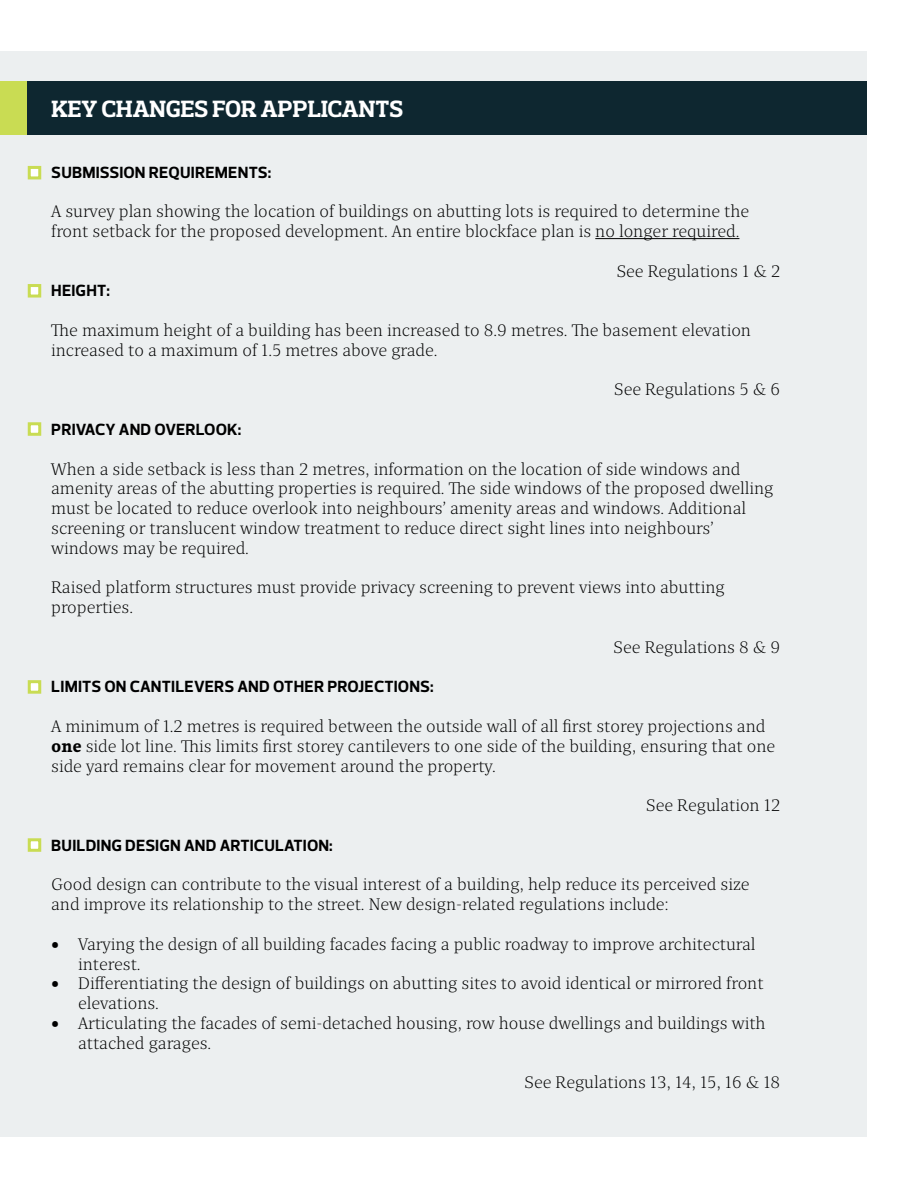
<style>
.page{position:relative;width:918px;height:1188px;background:#fff}
.page>*{position:absolute;margin:0;border:0;box-sizing:border-box;transform-origin:0 0}
.t1{font:700 24px "Prelo Slab";letter-spacing:.005em;color:#fff}
.t2{font:300 16.5px/19.8px "Quercus 10";color:#000}
.t3{font:700 16.5px "Prelo";letter-spacing:.015em;color:#000}
.s1{font-weight:700}
</style>
<div class="page">
<div style="left:0;top:51px;width:867px;height:1086px;background:#eceff0"></div>
<div style="left:0;top:81px;width:867px;height:54px;background:#0e2730"></div>
<hr style="left:595px;top:238px;width:144px;height:1px;background:#000">
<div style="left:0;top:81px;width:27px;height:54px;background:#c9dc53"></div>
<div style="left:28px;top:166px;width:13px;height:13px;background:#fff;border:3px solid #c9dc53"></div>
<div style="left:28px;top:284px;width:13px;height:14px;background:#fff;border:3px solid #c9dc53"></div>
<div style="left:28px;top:422px;width:13px;height:14px;background:#fff;border:3px solid #c9dc53"></div>
<div style="left:28px;top:680px;width:13px;height:14px;background:#fff;border:3px solid #c9dc53"></div>
<div style="left:28px;top:838px;width:13px;height:14px;background:#fff;border:3px solid #c9dc53"></div>
<h1 class="t1" style="left:51px;top:94px;width:354px">KEY CHANGES FOR APPLICANTS</h1>
<p class="t3" style="left:51px;top:162px;width:222px">SUBMISSION REQUIREMENTS:</p>
<p class="t2" style="left:51px;top:202px;width:699px">A survey plan showing the location of buildings on abutting lots is required to determine the front setback for the proposed development. An entire blockface plan is no longer required.</p>
<p class="t2" style="left:616px;top:261px;width:165px">See Regulations 1 &amp; 2</p>
<p class="t3" style="left:51px;top:281px;width:60px">HEIGHT:</p>
<p class="t2" style="left:51px;top:321px;width:701px">The maximum height of a building has been increased to 8.9 metres. The basement elevation increased to a maximum of 1.5 metres above grade.</p>
<p class="t2" style="left:614px;top:380px;width:168px">See Regulations 5 &amp; 6</p>
<p class="t3" style="left:51px;top:419px;width:191px">PRIVACY AND OVERLOOK:</p>
<p class="t2" style="left:51px;top:459px;width:724px">When a side setback is less than 2 metres, information on the location of side windows and amenity areas of the abutting properties is required. The side windows of the proposed dwelling must be located to reduce overlook into neighbours’ amenity areas and windows. Additional screening or translucent window treatment to reduce direct sight lines into neighbours’ windows may be required.</p>
<p class="t2" style="left:51px;top:578px;width:675px">Raised platform structures must provide privacy screening to prevent views into abutting properties.</p>
<p class="t2" style="left:613px;top:638px;width:168px">See Regulations 8 &amp; 9</p>
<p class="t3" style="left:51px;top:677px;width:384px">LIMITS ON CANTILEVERS AND OTHER PROJECTIONS:</p>
<p class="t2" style="left:51px;top:717px;width:725px">A minimum of 1.2 metres is required between the outside wall of all first storey projections and <span class="s1">one</span> side lot line. This limits first storey cantilevers to one side of the building, ensuring that one side yard remains clear for movement around the property.</p>
<p class="t2" style="left:646px;top:796px;width:136px">See Regulation 12</p>
<p class="t3" style="left:51px;top:835px;width:283px">BUILDING DESIGN AND ARTICULATION:</p>
<p class="t2" style="left:51px;top:875px;width:700px">Good design can contribute to the visual interest of a building, help reduce its perceived size and improve its relationship to the street. New design-related regulations include:</p>
<p class="t2" style="left:78px;top:935px;width:679px;text-indent:-27px">• Varying the design of all building facades facing a public roadway to improve architectural interest.</p>
<p class="t2" style="left:78px;top:974px;width:687px;text-indent:-27px">• Differentiating the design of buildings on abutting sites to avoid identical or mirrored front elevations.</p>
<p class="t2" style="left:78px;top:1014px;width:689px;text-indent:-27px">• Articulating the facades of semi-detached housing, row house dwellings and buildings with attached garages.</p>
<p class="t2" style="left:524px;top:1073px;width:258px">See Regulations 13, 14, 15, 16 &amp; 18</p>
</div>
